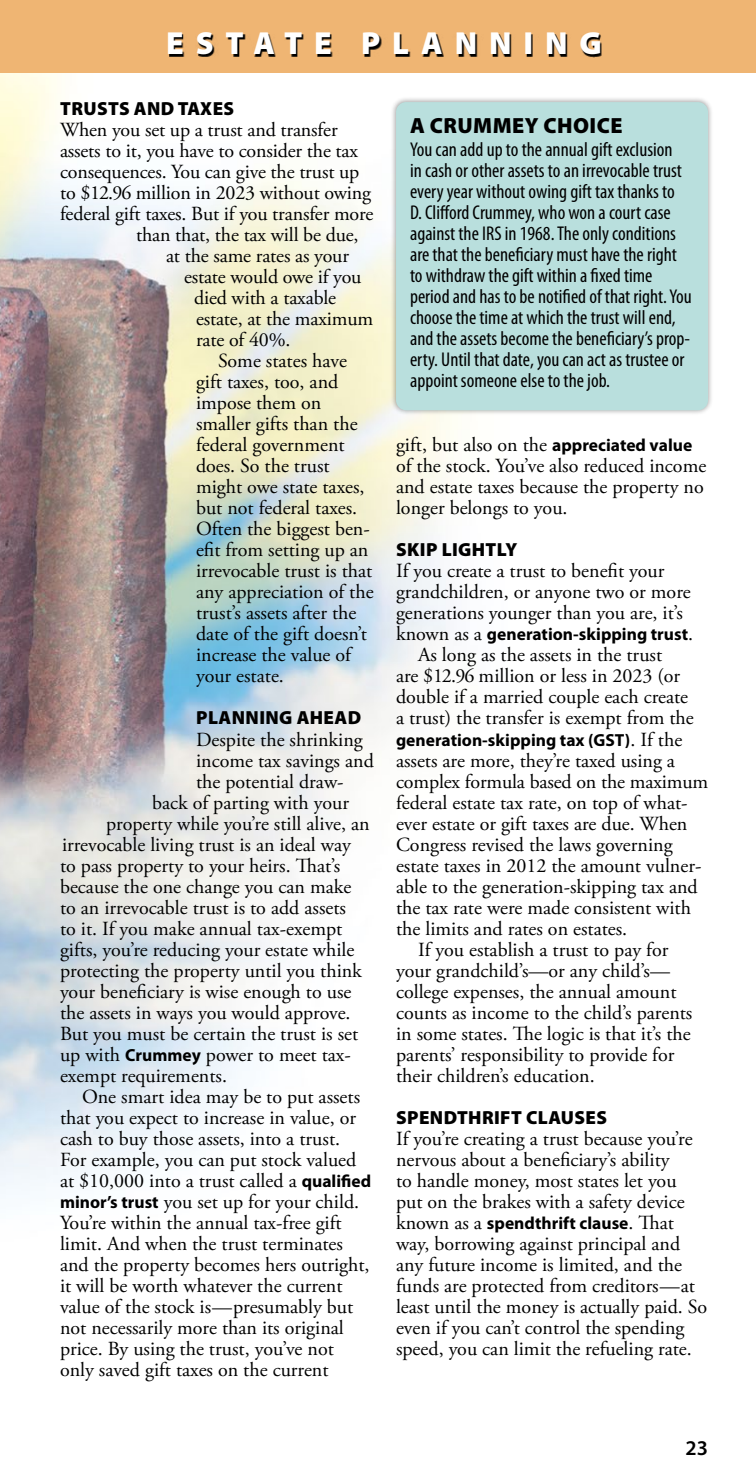
<style>
.page{position:relative;width:756px;height:1477px;background:#fff}
.page>*{position:absolute;margin:0;border:0;box-sizing:border-box;transform-origin:0 0}
.t1{font:900 32px "Myriad Pro";letter-spacing:.37em;color:#fff}
.t2{font:900 22px "Myriad Pro";letter-spacing:.02em;color:#000}
.t3{font:600 21px "Myriad Pro";color:#000}
.t4{font:20px/21px "Adobe Garamond Pro";color:#000}
.t5{font:condensed 20px/21px "Myriad Pro";color:#000}
.t6{font:900 19px "Myriad Pro";letter-spacing:.02em;color:#000}
.t7{font:700 17.6px "Myriad Pro";color:#000}
.s1{font-family:"Myriad Pro";font-weight:700;font-size:17.6px}
.s2{font-family:"Adobe Garamond Pro";font-weight:400;font-size:20px}
</style>
<div class="page">
<img style="left:0;top:72px;width:599px;height:1122px">
<div style="left:391px;top:97px;width:323px;height:319px;background:#000;opacity:.4"></div>
<div style="left:396px;top:102px;width:312px;height:308px;background:#b9dfdd;border-radius:10px"></div>
<div style="left:0;top:0;width:756px;height:72px;background:#efb573"></div>
<svg style="left:170px;top:34px;width:432px;height:23px"></svg>
<h1 class="t1" style="left:166px;top:25px;width:437px">ESTATE PLANNING</h1>
<p class="t6" style="left:60px;top:98px;width:175px">TRUSTS AND TAXES</p>
<p class="t4" style="left:60px;top:120px;width:279px">When you set up a trust and transfer</p>
<p class="t4" style="left:60px;top:141px;width:300px">assets to it, you have to consider the tax</p>
<p class="t4" style="left:60px;top:162px;width:301px">consequences. You can give the trust up</p>
<p class="t4" style="left:60px;top:183px;width:313px">to $12.96 million in 2023 without owing</p>
<p class="t4" style="left:60px;top:204px;width:315px">federal gift taxes. But if you transfer more</p>
<p class="t4" style="left:136px;top:225px;width:224px">than that, the tax will be due,</p>
<p class="t4" style="left:166px;top:246px;width:184px">at the same rates as your</p>
<p class="t4" style="left:184px;top:267px;width:179px">estate would owe if you</p>
<p class="t4" style="left:194px;top:288px;width:144px">died with a taxable</p>
<p class="t4" style="left:196px;top:309px;width:179px">estate, at the maximum</p>
<p class="t4" style="left:196px;top:330px;width:96px">rate of 40%.</p>
<p class="t4" style="left:218px;top:351px;width:130px">Some states have</p>
<p class="t4" style="left:196px;top:372px;width:144px">gift taxes, too, and</p>
<p class="t4" style="left:196px;top:393px;width:127px">impose them on</p>
<p class="t4" style="left:196px;top:414px;width:163px">smaller gifts than the</p>
<p class="t4" style="left:196px;top:435px;width:150px">federal government</p>
<p class="t4" style="left:196px;top:456px;width:135px">does. So the trust</p>
<p class="t4" style="left:196px;top:477px;width:170px">might owe state taxes,</p>
<p class="t4" style="left:196px;top:498px;width:163px">but not federal taxes.</p>
<p class="t4" style="left:196px;top:519px;width:175px">Often the biggest ben-</p>
<p class="t4" style="left:196px;top:540px;width:174px">efit from setting up an</p>
<p class="t4" style="left:196px;top:561px;width:178px">irrevocable trust is that</p>
<p class="t4" style="left:196px;top:582px;width:179px">any appreciation of the</p>
<p class="t4" style="left:196px;top:603px;width:162px">trust’s assets after the</p>
<p class="t4" style="left:196px;top:624px;width:172px">date of the gift doesn’t</p>
<p class="t4" style="left:196px;top:645px;width:157px">increase the value of</p>
<p class="t4" style="left:196px;top:666px;width:89px">your estate.</p>
<p class="t6" style="left:196px;top:707px;width:166px">PLANNING AHEAD</p>
<p class="t4" style="left:196px;top:729px;width:168px">Despite the shrinking</p>
<p class="t4" style="left:196px;top:750px;width:179px">income tax savings and</p>
<p class="t4" style="left:196px;top:771px;width:149px">the potential draw-</p>
<p class="t4" style="left:152px;top:792px;width:198px">back of parting with your</p>
<p class="t4" style="left:106px;top:813px;width:265px">property while you’re still alive, an</p>
<p class="t4" style="left:62px;top:834px;width:290px">irrevocable living trust is an ideal way</p>
<p class="t4" style="left:60px;top:855px;width:282px">to pass property to your heirs. That’s</p>
<p class="t4" style="left:60px;top:876px;width:293px">because the one change you can make</p>
<p class="t4" style="left:60px;top:897px;width:287px">to an irrevocable trust is to add assets</p>
<p class="t4" style="left:60px;top:918px;width:284px">to it. If you make annual tax-exempt</p>
<p class="t4" style="left:60px;top:939px;width:296px">gifts, you’re reducing your estate while</p>
<p class="t4" style="left:60px;top:960px;width:303px">protecting the property until you think</p>
<p class="t4" style="left:60px;top:981px;width:293px">your beneficiary is wise enough to use</p>
<p class="t4" style="left:60px;top:1002px;width:292px">the assets in ways you would approve.</p>
<p class="t4" style="left:60px;top:1023px;width:300px">But you must be certain the trust is set</p>
<p class="t4" style="left:60px;top:1044px;width:292px">up with <span class="s1">Crummey</span> power to meet tax-</p>
<p class="t4" style="left:60px;top:1065px;width:169px">exempt requirements.</p>
<p class="t4" style="left:82px;top:1086px;width:280px">One smart idea may be to put assets</p>
<p class="t4" style="left:60px;top:1107px;width:298px">that you expect to increase in value, or</p>
<p class="t4" style="left:60px;top:1128px;width:282px">cash to buy those assets, into a trust.</p>
<p class="t4" style="left:60px;top:1149px;width:298px">For example, you can put stock valued</p>
<p class="t4" style="left:60px;top:1170px;width:313px">at $10,000 into a trust called a <span class="s1">qualified</span></p>
<p class="t4" style="left:60px;top:1191px;width:301px"><span class="s1">minor’s trust</span> you set up for your child.</p>
<p class="t4" style="left:60px;top:1212px;width:283px">You’re within the annual tax-free gift</p>
<p class="t4" style="left:60px;top:1233px;width:284px">limit. And when the trust terminates</p>
<p class="t4" style="left:60px;top:1254px;width:311px">and the property becomes hers outright,</p>
<p class="t4" style="left:60px;top:1275px;width:284px">it will be worth whatever the current</p>
<p class="t4" style="left:60px;top:1296px;width:295px">value of the stock is—presumably but</p>
<p class="t4" style="left:60px;top:1317px;width:285px">not necessarily more than its original</p>
<p class="t4" style="left:60px;top:1338px;width:275px">price. By using the trust, you’ve not</p>
<p class="t4" style="left:60px;top:1359px;width:270px">only saved gift taxes on the current</p>
<p class="t2" style="left:410px;top:113px;width:214px">A CRUMMEY CHOICE</p>
<p class="t5" style="left:410px;top:138px;width:283px">You can add up to the annual gift exclusion<br>in cash or other assets to an irrevocable trust every year without owing gift tax thanks to<br>D. Clifford Crummey, who won a court case against the IRS in 1968. The only conditions are that the beneficiary must have the right to withdraw the gift within a fixed time period and has to be notified of that right. You choose the time at which the trust will end, and the assets become the beneficiary’s prop&shy;erty. Until that date, you can act as trustee or appoint someone else to the job.</p>
<p class="t4" style="left:396px;top:435px;width:312px">gift, but also on the <span class="s1">appreciated value </span>of the stock. You’ve also reduced income and estate taxes because the property no longer belongs to you.</p>
<p class="t6" style="left:396px;top:539px;width:123px">SKIP LIGHTLY</p>
<p class="t4" style="left:396px;top:561px;width:296px">If you create a trust to benefit your grandchildren, or anyone two or more generations younger than you are, it’s</p>
<p class="t7" style="left:396px;top:624px;width:299px"><span class="s2">known as a</span> generation-skipping trust<span class="s2">.</span></p>
<p class="t4" style="left:396px;top:645px;width:299px;text-indent:22px">As long as the assets in the trust<br>are $12.96 million or less in 2023 (or double if a married couple each create a trust) the transfer is exempt from the</p>
<p class="t7" style="left:396px;top:729px;width:288px">generation-skipping tax (GST)<span class="s2">. If the</span></p>
<p class="t4" style="left:396px;top:750px;width:281px">assets are more, they’re taxed using a</p>
<p class="t4" style="left:396px;top:771px;width:314px">complex formula based on the maximum</p>
<p class="t4" style="left:396px;top:792px;width:293px">federal estate tax rate, on top of what-</p>
<p class="t4" style="left:396px;top:813px;width:293px">ever estate or gift taxes are due. When</p>
<p class="t4" style="left:396px;top:834px;width:278px">Congress revised the laws governing</p>
<p class="t4" style="left:396px;top:855px;width:307px">estate taxes in 2012 the amount vulner-</p>
<p class="t4" style="left:396px;top:876px;width:303px">able to the generation-skipping tax and</p>
<p class="t4" style="left:396px;top:897px;width:297px">the tax rate were made consistent with</p>
<p class="t4" style="left:396px;top:918px;width:233px">the limits and rates on estates.</p>
<p class="t4" style="left:418px;top:939px;width:252px">If you establish a trust to pay for</p>
<p class="t4" style="left:396px;top:960px;width:276px">your grandchild’s—or any child’s—</p>
<p class="t4" style="left:396px;top:981px;width:282px">college expenses, the annual amount</p>
<p class="t4" style="left:396px;top:1002px;width:298px">counts as income to the child’s parents</p>
<p class="t4" style="left:396px;top:1023px;width:296px">in some states. The logic is that it’s the</p>
<p class="t4" style="left:396px;top:1044px;width:280px">parents’ responsibility to provide for</p>
<p class="t4" style="left:396px;top:1065px;width:200px">their children’s education.</p>
<p class="t6" style="left:396px;top:1106px;width:212px">SPENDTHRIFT CLAUSES</p>
<p class="t4" style="left:396px;top:1128px;width:298px">If you’re creating a trust because you’re nervous about a beneficiary’s ability<br>to handle money, most states let you put on the brakes with a safety device</p>
<p class="t7" style="left:396px;top:1212px;width:280px"><span class="s2">known as a</span> spendthrift clause<span class="s2">. That</span></p>
<p class="t4" style="left:396px;top:1233px;width:313px">way, borrowing against principal and any future income is limited, and the funds are protected from creditors—at least until the money is actually paid. So even if you can’t control the spending speed, you can limit the refueling rate.</p>
<p class="t3" style="left:685px;top:1436px;width:24px">23</p>
</div>
